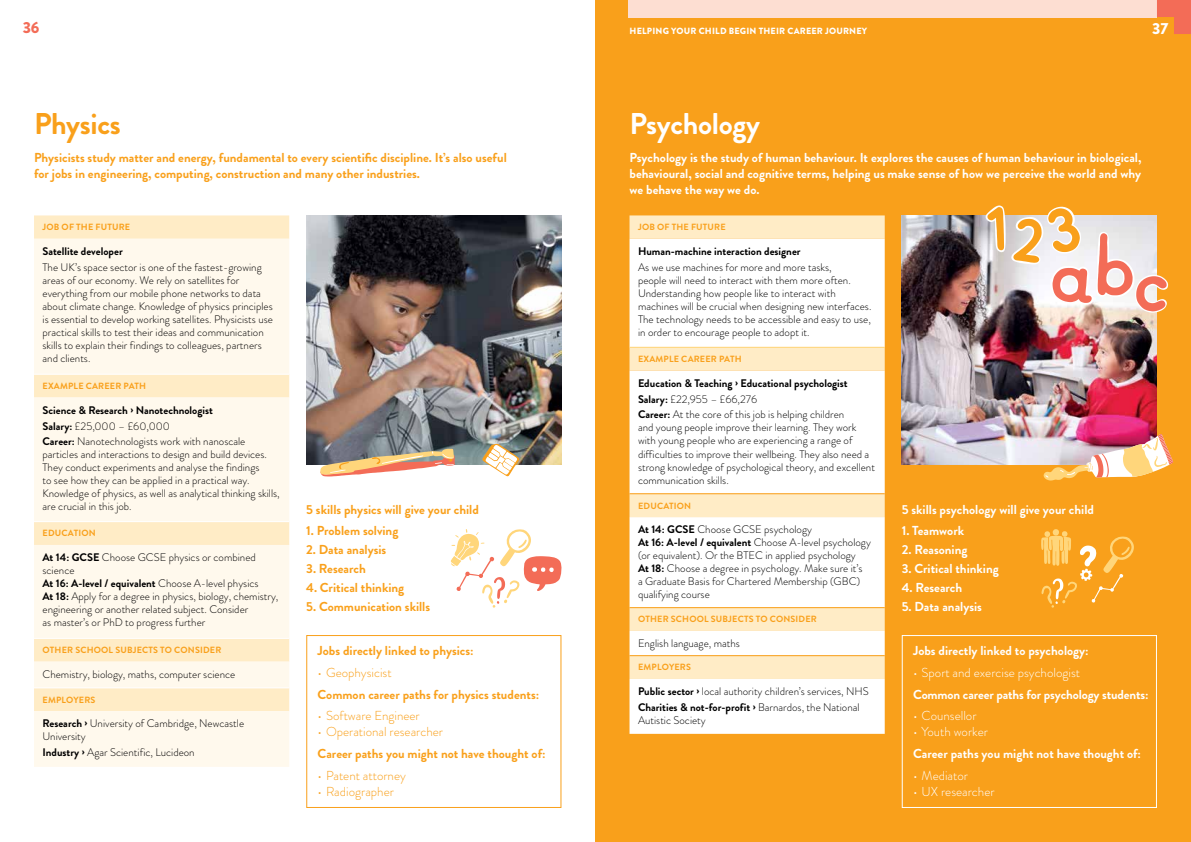
<style>
.page{position:relative;width:1191px;height:842px;background:#fff}
.page>*{position:absolute;margin:0;border:0;box-sizing:border-box;transform-origin:0 0}
.t1{font:700 30px "Brandon Grotesque";letter-spacing:-.01em;color:#fff}
.t2{font:700 30px "Brandon Grotesque";letter-spacing:-.01em;color:#f9a01b}
.t3{font:900 16px "Brandon Grotesque";color:#f36c57}
.t4{font:900 16px "Brandon Grotesque";color:#fff}
.t5{font:700 13px/16px "Brandon Grotesque";color:#fff;text-align:justify}
.t6{font:700 13px/16px "Brandon Grotesque";color:#f9a01b}
.t7{font:300 13px "Brandon Grotesque";color:#f9a01b}
.t8{font:300 13px "Brandon Grotesque";color:#fff}
.t9{font:300 11px/13px "Brandon Grotesque";color:#000}
.t10{font:700 11px/15.8px "Brandon Grotesque";color:#000}
.t11{font:700 9px "Brandon Grotesque";letter-spacing:.02em;color:#f9a01b}
.t12{font:900 9px "Brandon Grotesque";letter-spacing:.02em;color:#fff}
.s1{font-weight:700}
.s2{font-weight:300}
</style>
<div class="page">
<div style="left:595px;top:0;width:596px;height:842px;background:#f9a01b"></div>
<div style="left:628px;top:0;width:529px;height:17px;background:#fdded2"></div>
<svg style="left:1157px;top:0;width:34px;height:34px"></svg>
<svg style="left:34px;top:215px;width:255px;height:24px;background:#ffecc7"></svg>
<svg style="left:34px;top:239px;width:255px;height:528px;background:#fff6e6"></svg>
<hr style="left:34px;top:374px;width:255px;height:1px;background:#fff">
<hr style="left:34px;top:521px;width:255px;height:1px;background:#fff">
<hr style="left:34px;top:638px;width:255px;height:1px;background:#fff">
<hr style="left:34px;top:687px;width:255px;height:1px;background:#fff">
<svg style="left:629px;top:215px;width:255px;height:24px;background:#fee9c1"></svg>
<svg style="left:629px;top:239px;width:255px;height:495px;background:#fefbf3"></svg>
<hr style="left:629px;top:347px;width:255px;height:1px;background:#ffd67b">
<hr style="left:629px;top:493px;width:255px;height:1px;background:#f9a01b">
<hr style="left:629px;top:607px;width:255px;height:1px;background:#f9a01b">
<hr style="left:629px;top:655px;width:255px;height:1px;background:#f9a01b">
<div style="left:306px;top:635px;width:255px;height:173px;border:1px solid #f9a01b"></div>
<img style="left:306px;top:215px;width:255px;height:250px">
<div style="left:901px;top:635px;width:256px;height:173px;border:1px solid #fff"></div>
<img style="left:901px;top:215px;width:256px;height:250px">
<svg style="left:482px;top:444px;width:37px;height:32px"></svg>
<svg style="left:320px;top:449px;width:135px;height:28px"></svg>
<svg style="left:451px;top:529px;width:111px;height:79px"></svg>
<img style="left:1043px;top:434px;width:130px;height:46px">
<svg style="left:985px;top:205px;width:20px;height:47px"></svg>
<svg style="left:1011px;top:207px;width:157px;height:106px"></svg>
<svg style="left:1041px;top:531px;width:93px;height:77px"></svg>
<h2 class="t3" style="left:23px;top:16px;width:18px">36</h2>
<p class="t12" style="left:629px;top:25px;width:239px">HELPING YOUR CHILD BEGIN THEIR CAREER JOURNEY</p>
<h2 class="t4" style="left:1152px;top:17px;width:18px">37</h2>
<h1 class="t2" style="left:34px;top:103px;width:88px">Physics</h1>
<p class="t6" style="left:34px;top:150px;width:474px">Physicists study matter and energy, fundamental to every scientific discipline. It’s also useful for jobs in engineering, computing, construction and many other industries.</p>
<p class="t11" style="left:43px;top:221px;width:89px">JOB OF THE FUTURE</p>
<p class="t10" style="left:43px;top:243px;width:82px">Satellite developer</p>
<p class="t9" style="left:43px;top:261px;width:232px">The UK’s space sector is one of the fastest-growing areas of our economy. We rely on satellites for everything from our mobile phone networks to data about climate change. Knowledge of physics principles is essential to develop working satellites. Physicists use practical skills to test their ideas and communication skills to explain their findings to colleagues, partners and clients.</p>
<p class="t11" style="left:43px;top:380px;width:105px">EXAMPLE CAREER PATH</p>
<p class="t9" style="left:43px;top:402px;width:204px;line-height:15.8px"><span class="s1">Science &amp; Research › Nanotechnologist<br>Salary:</span> £25,000 – £60,000<br><span class="s1">Career:</span> Nanotechnologists work with nanoscale</p>
<p class="t9" style="left:43px;top:448px;width:239px">particles and interactions to design and build devices.<br>They conduct experiments and analyse the findings<br>to see how they can be applied in a practical way.<br>Knowledge of physics, as well as analytical thinking skills, are crucial in this job.</p>
<p class="t11" style="left:43px;top:527px;width:55px">EDUCATION</p>
<p class="t9" style="left:43px;top:551px;width:237px"><span class="s1">At 14: GCSE</span> Choose GCSE physics or combined science<br><span class="s1">At 16: A-level / equivalent</span> Choose A-level physics<br><span class="s1">At 18:</span> Apply for a degree in physics, biology, chemistry, engineering or another related subject. Consider<br>as master’s or PhD to progress further</p>
<p class="t11" style="left:43px;top:644px;width:180px">OTHER SCHOOL SUBJECTS TO CONSIDER</p>
<p class="t9" style="left:43px;top:668px;width:194px">Chemistry, biology, maths, computer science</p>
<p class="t11" style="left:43px;top:693px;width:54px">EMPLOYERS</p>
<p class="t9" style="left:43px;top:717px;width:203px"><span class="s1">Research ›</span> University of Cambridge, Newcastle<br>University</p>
<p class="t9" style="left:43px;top:746px;width:154px"><span class="s1">Industry ›</span> Agar Scientific, Lucideon</p>
<p class="t6" style="left:306px;top:501px;width:174px">5 skills physics will give your child</p>
<p class="t6" style="left:306px;top:523px;width:94px">1. Problem solving</p>
<p class="t6" style="left:306px;top:542px;width:82px">2. Data analysis</p>
<p class="t6" style="left:306px;top:561px;width:61px">3. Research</p>
<p class="t6" style="left:306px;top:580px;width:100px">4. Critical thinking</p>
<p class="t6" style="left:306px;top:598px;width:125px">5. Communication skills</p>
<p class="t6" style="left:317px;top:643px;width:158px">Jobs directly linked to physics:</p>
<p class="t7" style="left:317px;top:664px;width:76px">• Geophysicist</p>
<p class="t6" style="left:317px;top:686px;width:223px">Common career paths for physics students:</p>
<p class="t7" style="left:317px;top:707px;width:104px">• Software Engineer</p>
<p class="t7" style="left:317px;top:723px;width:127px">• Operational researcher</p>
<p class="t6" style="left:317px;top:746px;width:229px">Career paths you might not have thought of:</p>
<p class="t7" style="left:317px;top:766px;width:90px">• Patent attorney</p>
<p class="t7" style="left:317px;top:782px;width:78px">• Radiographer</p>
<h1 class="t1" style="left:629px;top:103px;width:132px">Psychology</h1>
<p class="t5" style="left:629px;top:150px;width:513px">Psychology is the study of human behaviour. It explores the causes of human behaviour in biological, behavioural, social and cognitive terms, helping us make sense of how we perceive the world and why we behave the way we do.</p>
<p class="t11" style="left:638px;top:221px;width:89px">JOB OF THE FUTURE</p>
<p class="t10" style="left:638px;top:243px;width:164px">Human-machine interaction designer</p>
<p class="t9" style="left:638px;top:261px;width:235px">As we use machines for more and more tasks,<br>people will need to interact with them more often.<br>Understanding how people like to interact with machines will be crucial when designing new interfaces.<br>The technology needs to be accessible and easy to use, in order to encourage people to adopt it.</p>
<p class="t11" style="left:638px;top:353px;width:105px">EXAMPLE CAREER PATH</p>
<p class="t10" style="left:638px;top:375px;width:211px">Education &amp; Teaching › Educational psychologist<br>Salary: <span class="s2">£22,955 – £66,276<br></span>Career: <span class="s2">At the core of this job is helping children</span></p>
<p class="t9" style="left:638px;top:421px;width:238px">and young people improve their learning. They work with young people who are experiencing a range of difficulties to improve their wellbeing. They also need a strong knowledge of psychological theory, and excellent communication skills.</p>
<p class="t11" style="left:638px;top:499px;width:55px">EDUCATION</p>
<p class="t9" style="left:638px;top:523px;width:234px"><span class="s1">At 14: GCSE</span> Choose GCSE psychology<br><span class="s1">At 16: A-level / equivalent</span> Choose A-level psychology (or equivalent). Or the BTEC in applied psychology<br><span class="s1">At 18:</span> Choose a degree in psychology. Make sure it’s<br>a Graduate Basis for Chartered Membership (GBC) qualifying course</p>
<p class="t11" style="left:638px;top:613px;width:180px">OTHER SCHOOL SUBJECTS TO CONSIDER</p>
<p class="t9" style="left:638px;top:637px;width:103px">English language, maths</p>
<p class="t11" style="left:638px;top:661px;width:54px">EMPLOYERS</p>
<p class="t9" style="left:638px;top:683px;width:232px;line-height:15.8px"><span class="s1">Public sector ›</span> local authority children’s services, NHS<br><span class="s1">Charities &amp; not-for-profit ›</span> Barnardos, the National</p>
<p class="t9" style="left:638px;top:714px;width:69px">Autistic Society</p>
<p class="t5" style="left:901px;top:501px;width:194px">5 skills psychology will give your child</p>
<p class="t5" style="left:901px;top:523px;width:64px">1. Teamwork</p>
<p class="t5" style="left:901px;top:542px;width:67px">2. Reasoning</p>
<p class="t5" style="left:901px;top:561px;width:99px">3. Critical thinking</p>
<p class="t5" style="left:901px;top:580px;width:62px">4. Research</p>
<p class="t5" style="left:901px;top:598px;width:82px">5. Data analysis</p>
<p class="t5" style="left:913px;top:643px;width:177px">Jobs directly linked to psychology:</p>
<p class="t8" style="left:913px;top:664px;width:168px">• Sport and exercise psychologist</p>
<p class="t5" style="left:913px;top:686px;width:237px">Common career paths for psychology students:</p>
<p class="t8" style="left:913px;top:707px;width:65px">• Counsellor</p>
<p class="t8" style="left:913px;top:723px;width:76px">• Youth worker</p>
<p class="t5" style="left:913px;top:746px;width:229px">Career paths you might not have thought of:</p>
<p class="t8" style="left:913px;top:766px;width:56px">• Mediator</p>
<p class="t8" style="left:913px;top:782px;width:83px">• UX researcher</p>
</div>
